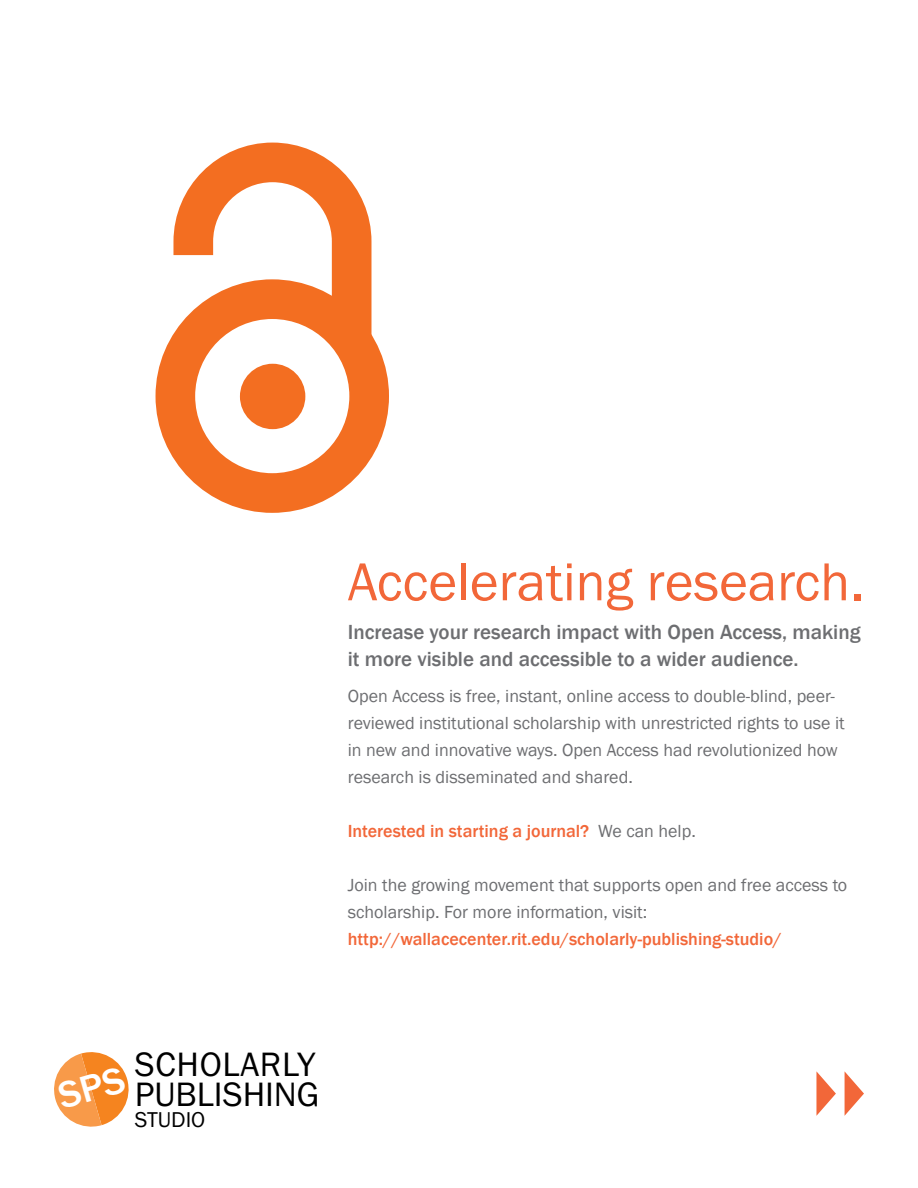
<style>
.page{position:relative;width:918px;height:1188px;background:#fff}
.page>*{position:absolute;margin:0;border:0;box-sizing:border-box;transform-origin:0 0}
.t1{font:55.2px "Franklin Gothic";color:#f26739}
.t2{font:35.1px/29.8px "Franklin Gothic";color:#000}
.t3{font:22.2px "Franklin Gothic";color:#000}
.t4{font:500 21px/27px "Franklin Gothic";color:#6d6e71}
.t5{font:18px/27px "Franklin Gothic";color:#6d6e71}
.t6{font:500 18px "Franklin Gothic";color:#f26739}
.s1{font-weight:400;color:#6d6e71}
</style>
<div class="page">
<svg style="left:173px;top:143px;width:198px;height:136px"></svg>
<svg style="left:156px;top:279px;width:233px;height:234px;fill:#f36e21"></svg>
<svg style="left:816px;top:1071px;width:20px;height:45px"></svg>
<svg style="left:845px;top:1072px;width:19px;height:43px"></svg>
<svg style="left:54px;top:1052px;width:75px;height:75px"></svg>
<h1 class="t1" style="left:348px;top:548px;width:518px">Accelerating research.</h1>
<p class="t4" style="left:348px;top:618px;width:514px">Increase your research impact with Open Access, making it more visible and accessible to a wider audience.</p>
<p class="t5" style="left:348px;top:683px;width:499px">Open Access is free, instant, online access to double-blind, peer&shy;reviewed institutional scholarship with unrestricted rights to use it in new and innovative ways. Open Access had revolutionized how research is disseminated and shared.--</p>
<p class="t6" style="left:348px;top:820px;width:350px">Interested in starting a journal? <span class="s1">We can help.</span></p>
<p class="t5" style="left:348px;top:872px;width:501px">Join the growing movement that supports open and free access to scholarship. For more information, visit:</p>
<p class="t6" style="left:348px;top:928px;width:436px">http://wallacecenter.rit.edu/scholarly-publishing-studio/</p>
<h2 class="t2" style="left:135px;top:1050px;width:186px">SCHOLARLY<br>PUBLISHING</h2>
<p class="t3" style="left:135px;top:1105px;width:72px">STUDIO</p>
</div>
